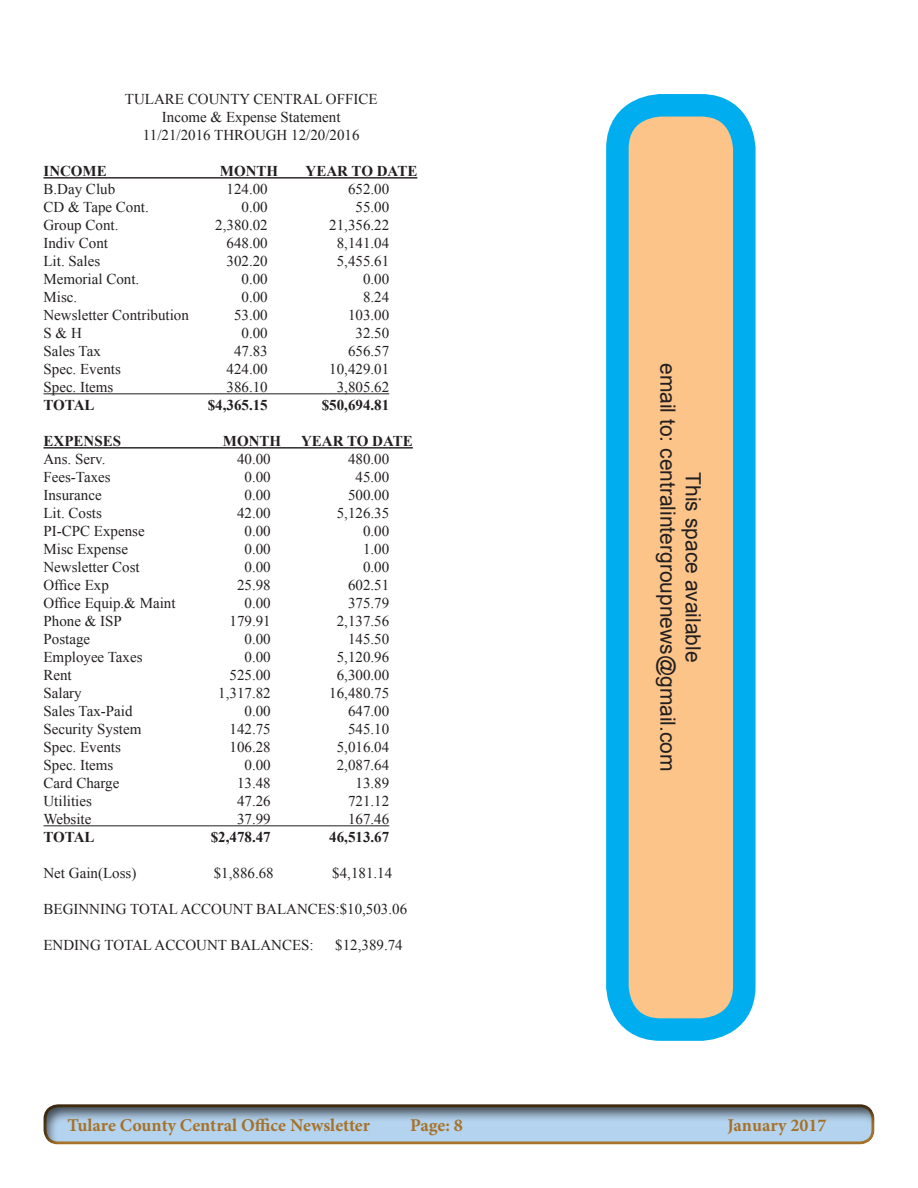
<style>
.page{position:relative;width:918px;height:1188px;background:#fff}
.page>*{position:absolute;margin:0;border:0;box-sizing:border-box;transform-origin:0 0}
.t1{font:21px "Arial";color:#231f20}
.t2{font:700 18px "Minion Pro";letter-spacing:-.005em;color:#a67229}
.t3{font:15px "Times New Roman";color:#231f20}
.t4{font:700 15px "Times New Roman";color:#231f20}
</style>
<div class="page">
<div style="left:32px;top:1102px;width:842px;height:44px;background:#231f20;opacity:.75"></div>
<div style="left:617px;top:105px;width:127px;height:925px;background:#fcc488;border-radius:44px"></div>
<div style="left:606px;top:94px;width:150px;height:947px;border:22px solid #00aeef;border-radius:44px"></div>
<hr style="left:44px;top:177px;width:373px;height:2px;background:#231f20">
<hr style="left:44px;top:393px;width:345px;height:1px;background:#231f20">
<hr style="left:44px;top:447px;width:369px;height:2px;background:#231f20">
<hr style="left:44px;top:825px;width:345px;height:1px;background:#231f20">
<p class="t3" style="left:125px;top:89px;width:254px">TULARE COUNTY CENTRAL OFFICE</p>
<p class="t3" style="left:162px;top:107px;width:180px">Income &amp; Expense Statement</p>
<p class="t3" style="left:143px;top:125px;width:218px">11/21/2016 THROUGH 12/20/2016</p>
<p class="t4" style="left:44px;top:161px;width:65px">INCOME</p>
<p class="t4" style="left:220px;top:161px;width:60px">MONTH</p>
<p class="t4" style="left:306px;top:161px;width:113px">YEAR TO DATE</p>
<p class="t3" style="left:44px;top:179px;width:73px">B.Day Club</p>
<p class="t3" style="left:226px;top:179px;width:43px">124.00</p>
<p class="t3" style="left:348px;top:179px;width:43px">652.00</p>
<p class="t3" style="left:44px;top:197px;width:107px">CD &amp; Tape Cont.</p>
<p class="t3" style="left:242px;top:197px;width:28px">0.00</p>
<p class="t3" style="left:356px;top:197px;width:35px">55.00</p>
<p class="t3" style="left:44px;top:215px;width:76px">Group Cont.</p>
<p class="t3" style="left:215px;top:215px;width:54px">2,380.02</p>
<p class="t3" style="left:329px;top:215px;width:61px">21,356.22</p>
<p class="t3" style="left:44px;top:233px;width:66px">Indiv Cont</p>
<p class="t3" style="left:226px;top:233px;width:43px">648.00</p>
<p class="t3" style="left:337px;top:233px;width:54px">8,141.04</p>
<p class="t3" style="left:44px;top:251px;width:58px">Lit. Sales</p>
<p class="t3" style="left:226px;top:251px;width:43px">302.20</p>
<p class="t3" style="left:337px;top:251px;width:54px">5,455.61</p>
<p class="t3" style="left:44px;top:269px;width:97px">Memorial Cont.</p>
<p class="t3" style="left:242px;top:269px;width:28px">0.00</p>
<p class="t3" style="left:363px;top:269px;width:28px">0.00</p>
<p class="t3" style="left:44px;top:287px;width:35px">Misc.</p>
<p class="t3" style="left:242px;top:287px;width:28px">0.00</p>
<p class="t3" style="left:363px;top:287px;width:28px">8.24</p>
<p class="t3" style="left:44px;top:305px;width:147px">Newsletter Contribution</p>
<p class="t3" style="left:234px;top:305px;width:35px">53.00</p>
<p class="t3" style="left:348px;top:305px;width:43px">103.00</p>
<p class="t3" style="left:44px;top:323px;width:40px">S &amp; H</p>
<p class="t3" style="left:242px;top:323px;width:28px">0.00</p>
<p class="t3" style="left:356px;top:323px;width:35px">32.50</p>
<p class="t3" style="left:44px;top:341px;width:59px">Sales Tax</p>
<p class="t3" style="left:234px;top:341px;width:35px">47.83</p>
<p class="t3" style="left:348px;top:341px;width:43px">656.57</p>
<p class="t3" style="left:44px;top:359px;width:79px">Spec. Events</p>
<p class="t3" style="left:226px;top:359px;width:43px">424.00</p>
<p class="t3" style="left:329px;top:359px;width:61px">10,429.01</p>
<p class="t3" style="left:44px;top:377px;width:71px">Spec. Items</p>
<p class="t3" style="left:226px;top:377px;width:43px">386.10</p>
<p class="t3" style="left:337px;top:377px;width:54px">3,805.62</p>
<p class="t4" style="left:44px;top:395px;width:53px">TOTAL</p>
<p class="t4" style="left:208px;top:395px;width:61px">$4,365.15</p>
<p class="t4" style="left:322px;top:395px;width:69px">$50,694.81</p>
<p class="t4" style="left:44px;top:431px;width:79px">EXPENSES</p>
<p class="t4" style="left:223px;top:431px;width:60px">MONTH</p>
<p class="t4" style="left:301px;top:431px;width:113px">YEAR TO DATE</p>
<p class="t3" style="left:44px;top:449px;width:63px">Ans. Serv.</p>
<p class="t3" style="left:237px;top:449px;width:35px">40.00</p>
<p class="t3" style="left:348px;top:449px;width:43px">480.00</p>
<p class="t3" style="left:44px;top:467px;width:69px">Fees-Taxes</p>
<p class="t3" style="left:244px;top:467px;width:28px">0.00</p>
<p class="t3" style="left:356px;top:467px;width:35px">45.00</p>
<p class="t3" style="left:44px;top:485px;width:60px">Insurance</p>
<p class="t3" style="left:244px;top:485px;width:28px">0.00</p>
<p class="t3" style="left:348px;top:485px;width:43px">500.00</p>
<p class="t3" style="left:44px;top:503px;width:60px">Lit. Costs</p>
<p class="t3" style="left:237px;top:503px;width:35px">42.00</p>
<p class="t3" style="left:337px;top:503px;width:54px">5,126.35</p>
<p class="t3" style="left:44px;top:521px;width:103px">PI-CPC Expense</p>
<p class="t3" style="left:244px;top:521px;width:28px">0.00</p>
<p class="t3" style="left:363px;top:521px;width:28px">0.00</p>
<p class="t3" style="left:44px;top:539px;width:86px">Misc Expense</p>
<p class="t3" style="left:244px;top:539px;width:28px">0.00</p>
<p class="t3" style="left:363px;top:539px;width:28px">1.00</p>
<p class="t3" style="left:44px;top:557px;width:98px">Newsletter Cost</p>
<p class="t3" style="left:244px;top:557px;width:28px">0.00</p>
<p class="t3" style="left:363px;top:557px;width:28px">0.00</p>
<p class="t3" style="left:44px;top:575px;width:67px">Office Exp</p>
<p class="t3" style="left:237px;top:575px;width:35px">25.98</p>
<p class="t3" style="left:348px;top:575px;width:43px">602.51</p>
<p class="t3" style="left:44px;top:593px;width:134px">Office Equip.&amp; Maint</p>
<p class="t3" style="left:244px;top:593px;width:28px">0.00</p>
<p class="t3" style="left:348px;top:593px;width:43px">375.79</p>
<p class="t3" style="left:44px;top:611px;width:80px">Phone &amp; ISP</p>
<p class="t3" style="left:230px;top:611px;width:43px">179.91</p>
<p class="t3" style="left:337px;top:611px;width:54px">2,137.56</p>
<p class="t3" style="left:44px;top:629px;width:48px">Postage</p>
<p class="t3" style="left:244px;top:629px;width:28px">0.00</p>
<p class="t3" style="left:348px;top:629px;width:43px">145.50</p>
<p class="t3" style="left:44px;top:647px;width:101px">Employee Taxes</p>
<p class="t3" style="left:244px;top:647px;width:28px">0.00</p>
<p class="t3" style="left:337px;top:647px;width:54px">5,120.96</p>
<p class="t3" style="left:44px;top:665px;width:30px">Rent</p>
<p class="t3" style="left:230px;top:665px;width:43px">525.00</p>
<p class="t3" style="left:337px;top:665px;width:54px">6,300.00</p>
<p class="t3" style="left:44px;top:683px;width:40px">Salary</p>
<p class="t3" style="left:218px;top:683px;width:54px">1,317.82</p>
<p class="t3" style="left:329px;top:683px;width:61px">16,480.75</p>
<p class="t3" style="left:44px;top:701px;width:91px">Sales Tax-Paid</p>
<p class="t3" style="left:244px;top:701px;width:28px">0.00</p>
<p class="t3" style="left:348px;top:701px;width:43px">647.00</p>
<p class="t3" style="left:44px;top:719px;width:99px">Security System</p>
<p class="t3" style="left:230px;top:719px;width:43px">142.75</p>
<p class="t3" style="left:348px;top:719px;width:43px">545.10</p>
<p class="t3" style="left:44px;top:737px;width:79px">Spec. Events</p>
<p class="t3" style="left:230px;top:737px;width:43px">106.28</p>
<p class="t3" style="left:337px;top:737px;width:54px">5,016.04</p>
<p class="t3" style="left:44px;top:755px;width:71px">Spec. Items</p>
<p class="t3" style="left:244px;top:755px;width:28px">0.00</p>
<p class="t3" style="left:337px;top:755px;width:54px">2,087.64</p>
<p class="t3" style="left:44px;top:773px;width:77px">Card Charge</p>
<p class="t3" style="left:237px;top:773px;width:35px">13.48</p>
<p class="t3" style="left:356px;top:773px;width:35px">13.89</p>
<p class="t3" style="left:44px;top:791px;width:50px">Utilities</p>
<p class="t3" style="left:237px;top:791px;width:35px">47.26</p>
<p class="t3" style="left:348px;top:791px;width:43px">721.12</p>
<p class="t3" style="left:44px;top:809px;width:49px">Website</p>
<p class="t3" style="left:237px;top:809px;width:35px">37.99</p>
<p class="t3" style="left:348px;top:809px;width:43px">167.46</p>
<p class="t4" style="left:44px;top:827px;width:53px">TOTAL</p>
<p class="t4" style="left:211px;top:827px;width:61px">$2,478.47</p>
<p class="t4" style="left:329px;top:827px;width:61px">46,513.67</p>
<p class="t3" style="left:44px;top:863px;width:94px">Net Gain(Loss)</p>
<p class="t3" style="left:214px;top:863px;width:61px">$1,886.68</p>
<p class="t3" style="left:332px;top:863px;width:61px">$4,181.14</p>
<p class="t3" style="left:44px;top:899px;width:365px">BEGINNING TOTAL ACCOUNT BALANCES:$10,503.06</p>
<p class="t3" style="left:44px;top:935px;width:272px">ENDING TOTAL ACCOUNT BALANCES:</p>
<p class="t3" style="left:335px;top:935px;width:69px">$12,389.74</p>
<p class="t1" style="left:682px;top:363px;width:410px;rotate:90deg">email to: centralintergroupnews@gmail.com</p>
<p class="t1" style="left:707px;top:472px;width:192px;rotate:90deg">This space available</p>
<p class="t2" style="left:68px;top:1113px;width:304px">Tulare County Central Office Newsletter</p>
<p class="t2" style="left:410px;top:1113px;width:54px">Page: 8</p>
<p class="t2" style="left:728px;top:1113px;width:100px">January 2017</p>
</div>
